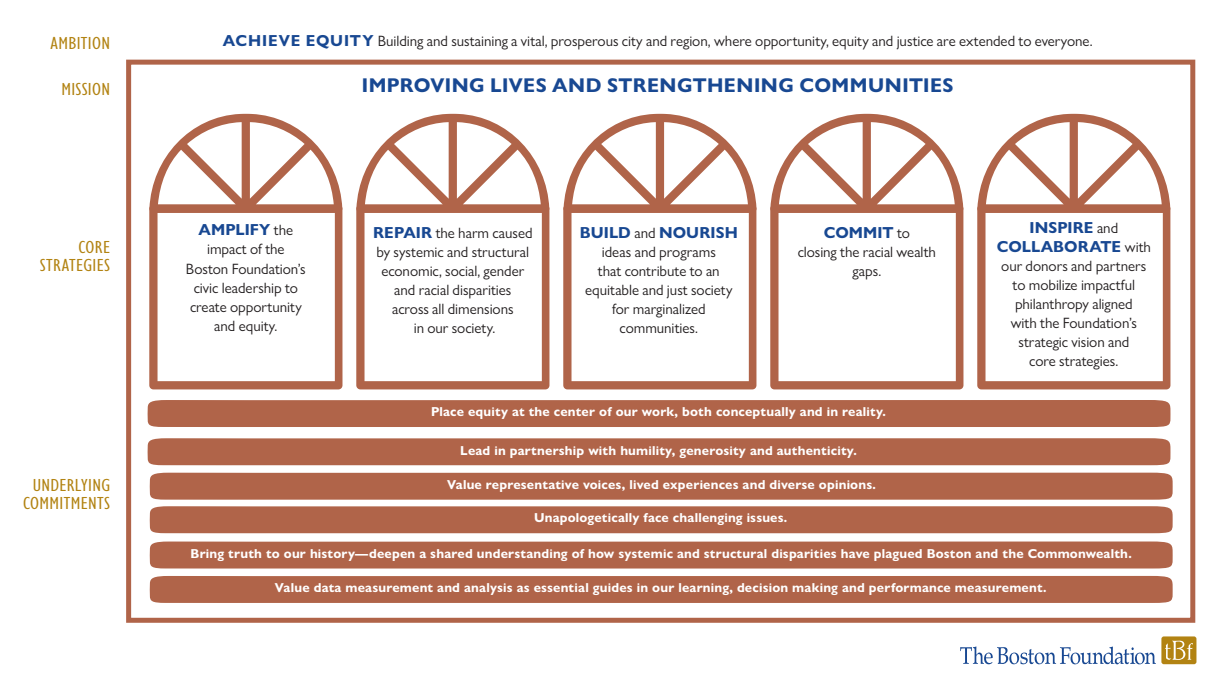
<style>
.page{position:relative;width:1224px;height:689px;background:#fff}
.page>*{position:absolute;margin:0;border:0;box-sizing:border-box;transform-origin:0 0}
.t1{font:700 20px "Gill Sans Nova";letter-spacing:.025em;color:#184892}
.t2{font:condensed 18px/18px "Gill Sans Nova";letter-spacing:.015em;color:#b28312;text-align:right;scale:1.25 1}
.t3{font:700 16px/19px "Gill Sans Nova";letter-spacing:.005em;color:#184892;text-align:center}
.t4{font:15px/19px "Gill Sans Nova";letter-spacing:-.005em;color:#231f20;text-align:center}
.t5{font:700 13px "Gill Sans Nova";letter-spacing:.015em;color:#fff}
.s1{font-weight:700;font-size:16px;color:#184892}
.s2{font-weight:400;font-size:15px;color:#231f20}
</style>
<div class="page">
<div style="left:126px;top:60px;width:1069px;height:562px;border:5px solid #b06449"></div>
<div style="left:1161px;top:636px;width:35px;height:28px;background:#b28312;border-radius:2px"></div>
<svg style="left:1165px;top:640px;width:28px;height:20px"></svg>
<svg style="left:960px;top:646px;width:196px;height:18px"></svg>
<svg style="left:150px;top:472px;width:1023px;height:28px;background:#b36a50"></svg>
<svg style="left:149px;top:114px;width:193px;height:90px"></svg>
<svg style="left:149px;top:204px;width:193px;height:185px"></svg>
<svg style="left:356px;top:114px;width:193px;height:90px"></svg>
<svg style="left:356px;top:204px;width:193px;height:185px"></svg>
<svg style="left:564px;top:114px;width:193px;height:99px"></svg>
<svg style="left:563px;top:204px;width:193px;height:185px"></svg>
<svg style="left:770px;top:114px;width:193px;height:90px"></svg>
<svg style="left:770px;top:204px;width:193px;height:185px"></svg>
<svg style="left:977px;top:114px;width:193px;height:90px"></svg>
<svg style="left:977px;top:204px;width:193px;height:185px"></svg>
<svg style="left:150px;top:506px;width:1023px;height:28px;background:#b36a50"></svg>
<svg style="left:150px;top:575px;width:1023px;height:28px;background:#b36a50"></svg>
<svg style="left:150px;top:541px;width:1023px;height:28px;background:#b36a50"></svg>
<div style="left:148px;top:400px;width:1022px;height:27px;background:#b06449"></div>
<svg style="left:148px;top:438px;width:1022px;height:28px;background:#b36a50"></svg>
<p class="t2" style="left:50px;top:34px;width:49px">AMBITION</p>
<p class="t4" style="left:223px;top:31px;width:871px"><span class="s1">ACHIEVE EQUITY</span> Building and sustaining a vital, prosperous city and region, where opportunity, equity and justice are extended to everyone.</p>
<p class="t2" style="left:61px;top:79px;width:41px">MISSION</p>
<h1 class="t1" style="left:362px;top:73px;width:593px">IMPROVING LIVES AND STRENGTHENING COMMUNITIES</h1>
<p class="t2" style="left:40px;top:237px;width:58px">CORE<br>STRATEGIES</p>
<p class="t2" style="left:23px;top:476px;width:71px;text-align:center">UNDERLYING<br>COMMITMENTS</p>
<p class="t3" style="left:199px;top:220px;width:96px">AMPLIFY <span class="s2">the</span></p>
<p class="t4" style="left:186px;top:240px;width:121px">impact of the<br>Boston Foundation’s civic leadership to create opportunity and equity.</p>
<p class="t4" style="left:373px;top:223px;width:161px"><span class="s1">REPAIR</span> the harm caused by systemic and structural economic, social, gender and racial disparities<br>across all dimensions<br>in our society.</p>
<p class="t3" style="left:580px;top:223px;width:159px">BUILD <span class="s2">and</span> NOURISH</p>
<p class="t4" style="left:585px;top:242px;width:149px">ideas and programs<br>that contribute to an equitable and just society for marginalized communities.</p>
<p class="t3" style="left:824px;top:223px;width:88px">COMMIT <span class="s2">to</span></p>
<p class="t4" style="left:798px;top:242px;width:140px">closing the racial wealth gaps.</p>
<p class="t5" style="left:431px;top:404px;width:456px">Place equity at the center of our work, both conceptually and in reality.</p>
<p class="t5" style="left:460px;top:442px;width:398px">Lead in partnership with humility, generosity and authenticity.</p>
<p class="t5" style="left:447px;top:476px;width:430px">Value representative voices, lived experiences and diverse opinions.</p>
<p class="t5" style="left:534px;top:509px;width:255px">Unapologetically face challenging issues.</p>
<p class="t3" style="left:997px;top:218px;width:156px">INSPIRE <span class="s2">and<br></span>COLLABORATE <span class="s2">with</span></p>
<p class="t4" style="left:1001px;top:256px;width:147px">our donors and partners to mobilize impactful philanthropy aligned with the Foundation’s strategic vision and<br>core strategies.</p>
<p class="t5" style="left:191px;top:545px;width:943px">Bring truth to our history—deepen a shared understanding of how systemic and structural disparities have plagued Boston and the Commonwealth.</p>
<p class="t5" style="left:275px;top:579px;width:773px">Value data measurement and analysis as essential guides in our learning, decision making and performance measurement.</p>
</div>
